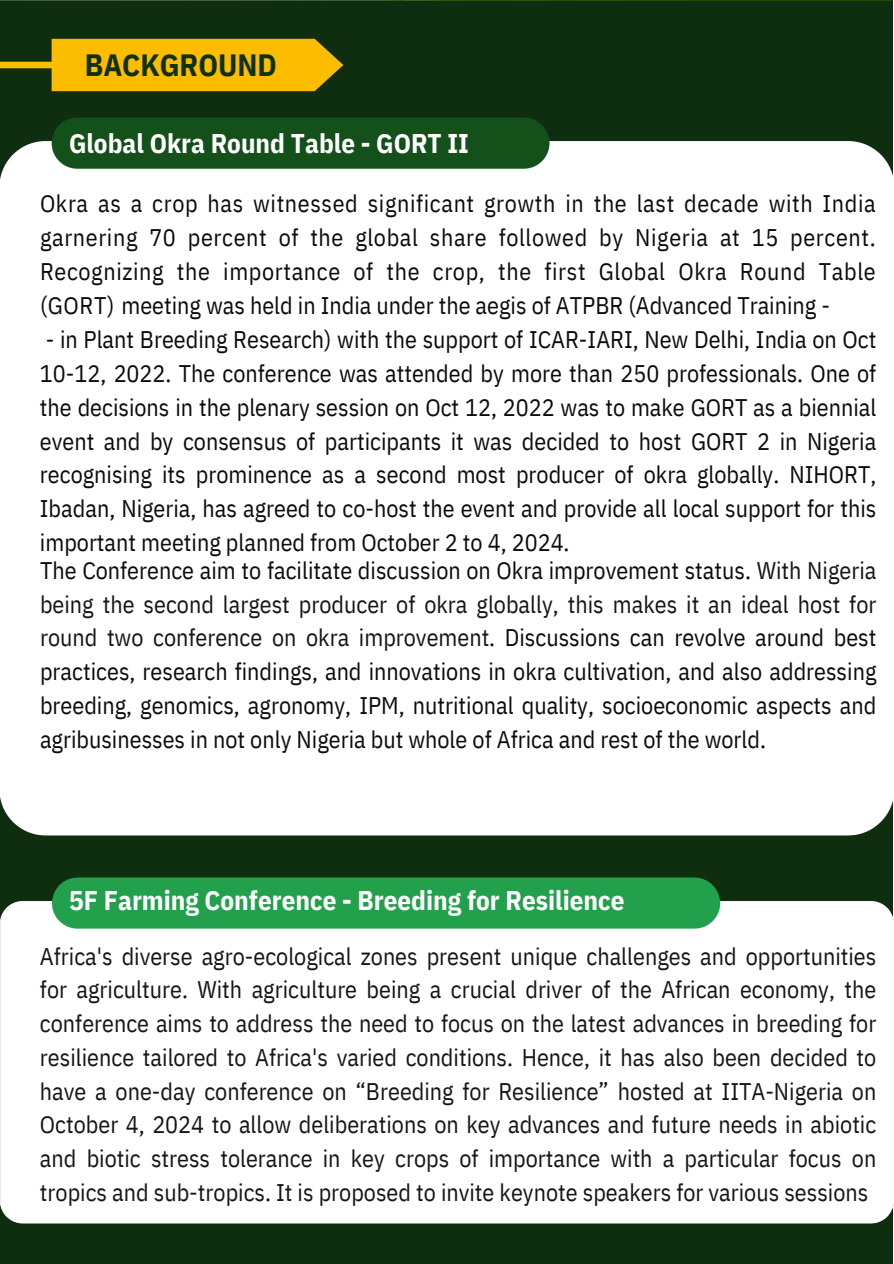
<style>
.page{position:relative;width:894px;height:1264px;background:#fff}
.page>*{position:absolute;margin:0;border:0;box-sizing:border-box;transform-origin:0 0}
.t1{font:700 30.75px "IBM Plex Sans Cond";color:#0f3110}
.t2{font:700 27px "IBM Plex Sans Cond";color:#fff}
.t3{font:24px/33.8px "IBM Plex Sans Cond";color:#0c0c0c;text-align:justify}
.t4{font:24px/33.8px "IBM Plex Sans Cond";color:#151616;text-align:justify}
.s1{color:#151616}
</style>
<div class="page">
<div style="left:0;top:0;width:892px;height:1263px;background:#0f2d0f"></div>
<img style="left:0;top:870px;width:893px;height:360px">
<img style="left:0;top:111px;width:893px;height:731px">
<img style="left:0;top:32px;width:350px;height:66px">
<h1 class="t1" style="left:85px;top:44px;width:193px">BACKGROUND</h1>
<p class="t2" style="left:69px;top:125px;width:401px">Global Okra Round Table - GORT II</p>
<h2 class="t3" style="left:40px;top:186px;width:837px">Okra as a crop has witnessed significant growth in the last decade with India garnering 70 percent of the global share followed by Nigeria at 15 percent.<br>Recognizing the importance of the crop, the first Global Okra Round Table (GORT) meeting was held in India under the aegis of ATPBR (Advanced Training -</h2>
<p class="t3" style="left:40px;top:322px;width:837px">- in Plant Breeding Research) with the support of ICAR-IARI, New Delhi, India on Oct 10-12, 2022. The conference was attended by more than 250 professionals. One of the decisions in the plenary session on Oct 12, 2022 was to make GORT as a biennial event and by consensus of participants it was decided to host GORT 2 in Nigeria recognising its prominence as a second most producer of okra globally. NIHORT, Ibadan, Nigeria, has agreed to co-host the event and provide all local support for this important meeting planned from October 2 to 4, 2024.</p>
<p class="t3" style="left:40px;top:553px;width:837px">The Conference aim to facilitate discussion on Okra improvement status. <span class="s1">With Nigeria being the second largest producer of okra globally, this makes it an ideal host for round two conference on okra improvement.</span> Discussions can revolve around best practices, research findings, and innovations in okra cultivation, and also addressing breeding, genomics, agronomy, IPM, nutritional quality, socioeconomic aspects and agribusinesses in not only Nigeria but whole of Africa and rest of the world.</p>
<p class="t2" style="left:69px;top:882px;width:556px">5F Farming Conference - Breeding for Resilience</p>
<p class="t4" style="left:40px;top:938px;width:837px">Africa's diverse agro-ecological zones present unique challenges and opportunities for agriculture. With agriculture being a crucial driver of the African economy, the conference aims to address the need to focus on the latest advances in breeding for resilience tailored to Africa's varied conditions. Hence, it has also been decided to have a one-day conference on “Breeding for Resilience” hosted at IITA-Nigeria on October 4, 2024 to allow deliberations on key advances and future needs in abiotic and biotic stress tolerance in key crops of importance with a particular focus on tropics and sub-tropics. It is proposed to invite keynote speakers for various sessions</p>
</div>
